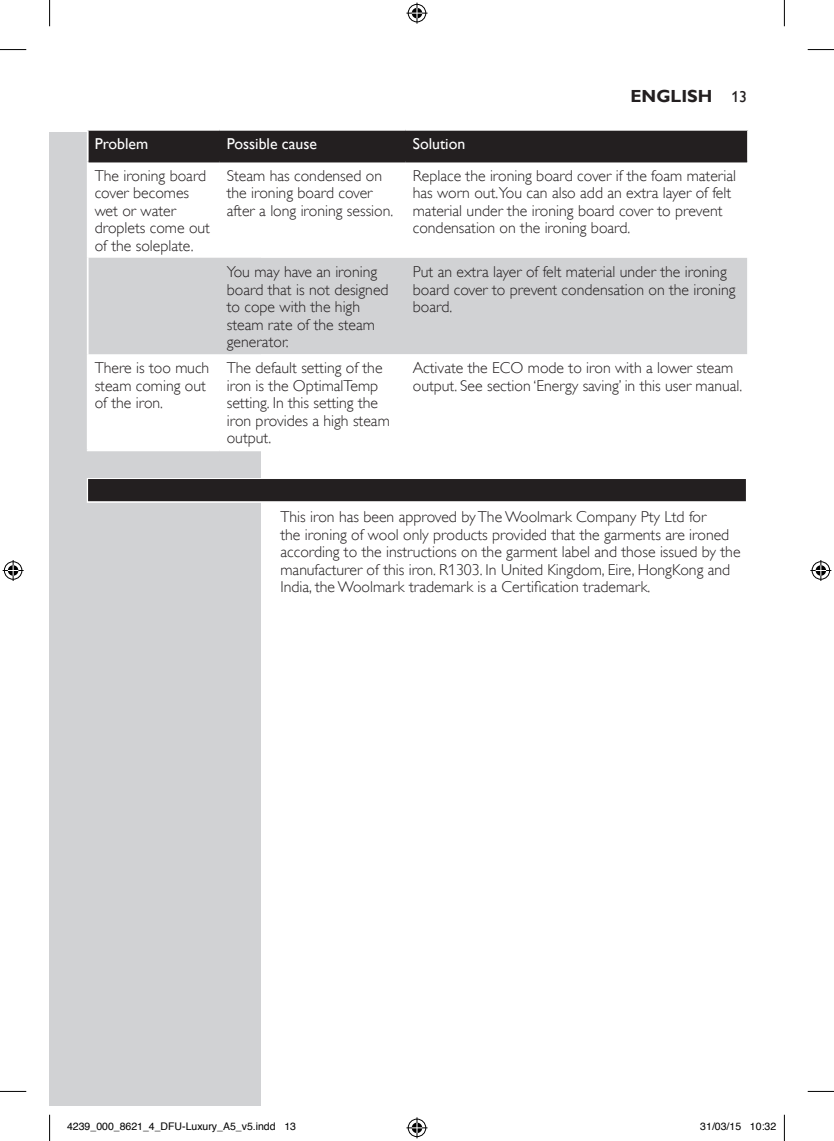
<style>
.page{position:relative;width:834px;height:1141px;background:#fff}
.page>*{position:absolute;margin:0;border:0;box-sizing:border-box;transform-origin:0 0}
.t1{font:700 17.5px "Gill Sans Alt One WGL";color:#231f20}
.t2{font:15.75px/17.5px "Gill Sans Alt One WGL Light";color:#231f20}
.t3{font:15.75px "Gill Sans Alt One WGL";color:#fff}
.t4{font:10.5px "Helvetica";color:#000}
.s1{font-weight:400;font-size:15.75px}
</style>
<div class="page">
<div style="left:50px;top:132px;width:210px;height:974px;background:#d1d2d4"></div>
<div style="left:87px;top:478px;width:660px;height:25px;background:#cfcece"></div>
<div style="left:88px;top:479px;width:657px;height:22px;background:#231f20"></div>
<div style="left:89px;top:131px;width:658px;height:30px;background:#231f20"></div>
<svg style="left:89px;top:162px;width:658px;height:287px"></svg>
<div style="left:89px;top:258px;width:658px;height:96px;background:#d1d2d4"></div>
<hr style="left:87px;top:131px;width:2px;height:31px;background:#fff">
<hr style="left:87px;top:162px;width:2px;height:96px;background:#fff">
<hr style="left:87px;top:258px;width:2px;height:96px;background:#fff">
<hr style="left:87px;top:354px;width:2px;height:95px;background:#fff">
<hr style="left:87px;top:449px;width:133px;height:2px;background:#fff">
<hr style="left:220px;top:449px;width:185px;height:2px;background:#fff">
<hr style="left:89px;top:161px;width:131px;height:1px;background:#231f20">
<hr style="left:220px;top:161px;width:185px;height:1px;background:#231f20">
<hr style="left:405px;top:161px;width:342px;height:1px;background:#231f20">
<svg style="left:0;top:49px;width:26px;height:1px"></svg>
<svg style="left:807px;top:49px;width:26px;height:1px"></svg>
<svg style="left:0;top:1091px;width:26px;height:1px"></svg>
<svg style="left:807px;top:1091px;width:26px;height:1px"></svg>
<svg style="left:49px;top:0;width:1px;height:26px"></svg>
<svg style="left:49px;top:1115px;width:1px;height:26px"></svg>
<svg style="left:783px;top:0;width:1px;height:26px"></svg>
<svg style="left:783px;top:1115px;width:1px;height:26px"></svg>
<svg style="left:406px;top:3px;width:21px;height:21px"></svg>
<svg style="left:406px;top:1117px;width:21px;height:21px"></svg>
<svg style="left:3px;top:560px;width:21px;height:21px"></svg>
<svg style="left:810px;top:560px;width:21px;height:21px"></svg>
<p class="t1" style="left:630px;top:84px;width:118px">ENGLISH <span class="s1">13</span></p>
<p class="t3" style="left:95px;top:133px;width:55px">Problem</p>
<p class="t3" style="left:227px;top:133px;width:92px">Possible cause</p>
<p class="t3" style="left:412px;top:133px;width:54px">Solution</p>
<p class="t2" style="left:95px;top:167px;width:117px">The ironing board cover becomes wet or water droplets come out of the soleplate.</p>
<p class="t2" style="left:227px;top:167px;width:168px">Steam has condensed on the ironing board cover after a long ironing session.</p>
<p class="t2" style="left:412px;top:167px;width:325px">Replace the ironing board cover if the foam material has worn out.You can also add an extra layer of felt material under the ironing board cover to prevent condensation on the ironing board.</p>
<p class="t2" style="left:227px;top:263px;width:163px">You may have an ironing board that is not designed to cope with the high steam rate of the steam generator.</p>
<p class="t2" style="left:412px;top:263px;width:324px">Put an extra layer of felt material under the ironing board cover to prevent condensation on the ironing board.</p>
<p class="t2" style="left:95px;top:359px;width:116px">There is too much steam coming out of the iron.</p>
<p class="t2" style="left:227px;top:359px;width:164px">The default setting of the iron is the OptimalTemp setting. In this setting the iron provides a high steam output.</p>
<p class="t2" style="left:412px;top:359px;width:331px">Activate the ECO mode to iron with a lower steam output. See section ‘Energy saving’ in this user manual.</p>
<p class="t2" style="left:280px;top:508px;width:461px">This iron has been approved by The Woolmark Company Pty Ltd for<br>the ironing of wool only products provided that the garments are ironed according to the instructions on the garment label and those issued by the manufacturer of this iron. R1303. In United Kingdom, Eire, HongKong and India, the Woolmark trademark is a Certification trademark.</p>
<p class="t4" style="left:67px;top:1119px;width:230px">4239_000_8621_4_DFU-Luxury_A5_v5.indd 13</p>
<p class="t4" style="left:700px;top:1119px;width:77px">31/03/15 10:32</p>
</div>
